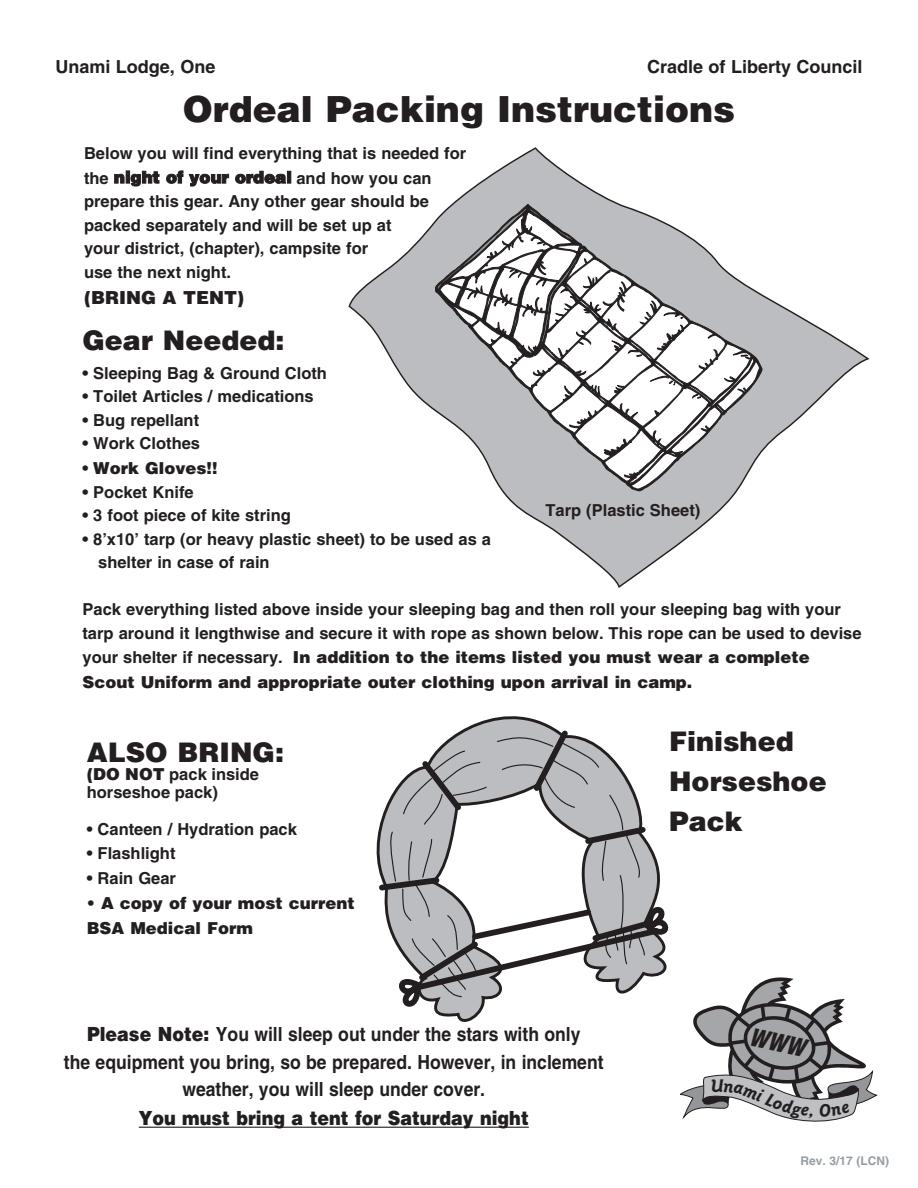
<style>
.page{position:relative;width:918px;height:1188px;background:#fff}
.page>*{position:absolute;margin:0;border:0;box-sizing:border-box;transform-origin:0 0}
.t1{font:900 36px "Helvetica";color:#231f20}
.t2{font:900 27px/40.3px "Helvetica";color:#231f20}
.t3{font:700 19.5px/28px "Helvetica";color:#231f20;text-align:center;scale:.9 1}
.t4{font:900 19.5px "Helvetica";color:#231f20;scale:.9 1}
.t5{font:italic 700 18.75px "Goudy Sans LT";color:#231f20}
.t6{font:700 18px "Helvetica";color:#231f20}
.t7{font:900 18px "Helvetica";color:#231f20}
.t8{font:700 16.5px/23.7px "Helvetica";color:#231f20}
.t9{font:900 16.5px/24.6px "Helvetica";color:#231f20}
.t10{font:700 12px "Helvetica";color:#959da2}
.s1{font-weight:900}
.s2{font-weight:700}
</style>
<div class="page">
<svg style="left:348px;top:147px;width:522px;height:441px"></svg>
<svg style="left:435px;top:204px;width:328px;height:287px"></svg>
<svg style="left:437px;top:208px;width:323px;height:283px"></svg>
<svg style="left:470px;top:716px;width:81px;height:10px"></svg>
<hr style="left:139px;top:1127px;width:390px;height:1px;background:#231f20">
<svg style="left:376px;top:726px;width:502px;height:396px"></svg>
<p class="t6" style="left:56px;top:60px;width:161px">Unami Lodge, One</p>
<p class="t6" style="left:647px;top:60px;width:217px">Cradle of Liberty Council</p>
<h1 class="t1" style="left:183px;top:89px;width:554px">Ordeal Packing Instructions</h1>
<p class="t8" style="left:84px;top:143px;width:384px">Below you will find everything that is needed for the <span class="s1">night of your ordeal</span> and how you can prepare this gear. Any other gear should be packed separately and will be set up at<br>your district, (chapter), campsite for<br>use the next night.</p>
<p class="t7" style="left:84px;top:287px;width:162px">(BRING A TENT)</p>
<h2 class="t2" style="left:82px;top:320px;width:203px">Gear Needed:</h2>
<p class="t8" style="left:82px;top:363px;width:246px">• Sleeping Bag &amp; Ground Cloth</p>
<p class="t8" style="left:83px;top:386px;width:233px">• Toilet Articles / medications</p>
<p class="t8" style="left:83px;top:410px;width:118px">• Bug repellant</p>
<p class="t8" style="left:83px;top:433px;width:119px">• Work Clothes</p>
<p class="t9" style="left:83px;top:456px;width:137px"><span class="s2">•</span> Work Gloves!!</p>
<p class="t8" style="left:83px;top:482px;width:113px">• Pocket Knife</p>
<p class="t8" style="left:83px;top:505px;width:210px">• 3 foot piece of kite string</p>
<p class="t8" style="left:98px;top:529px;width:394px;text-indent:-16px">• 8’x10’ tarp (or heavy plastic sheet) to be used as a shelter in case of rain</p>
<p class="t8" style="left:83px;top:599px;width:781px;line-height:24.2px">Pack everything listed above inside your sleeping bag and then roll your sleeping bag with your tarp around it lengthwise and secure it with rope as shown below. This rope can be used to devise your shelter if necessary. <span class="s1">In addition to the items listed you must wear a complete Scout Uniform and appropriate outer clothing upon arrival in camp.</span></p>
<p class="t8" style="left:545px;top:500px;width:156px">Tarp (Plastic Sheet)</p>
<h2 class="t2" style="left:87px;top:732px;width:199px">ALSO BRING:</h2>
<p class="t8" style="left:87px;top:767px;width:174px;line-height:18px"><span class="s1">(DO NOT</span> pack inside horseshoe pack)</p>
<p class="t8" style="left:87px;top:819px;width:212px">• Canteen / Hydration pack</p>
<p class="t8" style="left:87px;top:843px;width:90px">• Flashlight</p>
<p class="t8" style="left:87px;top:868px;width:91px">• Rain Gear</p>
<p class="t9" style="left:87px;top:891px;width:270px">• A copy of your most current<br>BSA Medical Form</p>
<p class="t3" style="left:64px;top:1022px;width:601px"><span class="s1">Please Note:</span> You will sleep out under the stars with only<br>the equipment you bring, so be prepared. However, in inclement weather, you will sleep under cover.</p>
<p class="t4" style="left:139px;top:1107px;width:435px">You must bring a tent for Saturday night</p>
<h2 class="t2" style="left:669px;top:721px;width:159px">Finished<br>Horseshoe<br>Pack</h2>
<p class="t5" style="left:711px;top:1075px;width:14px">U</p>
<p class="t10" style="left:801px;top:1157px;width:90px">Rev. 3/17 (LCN)</p>
</div>
